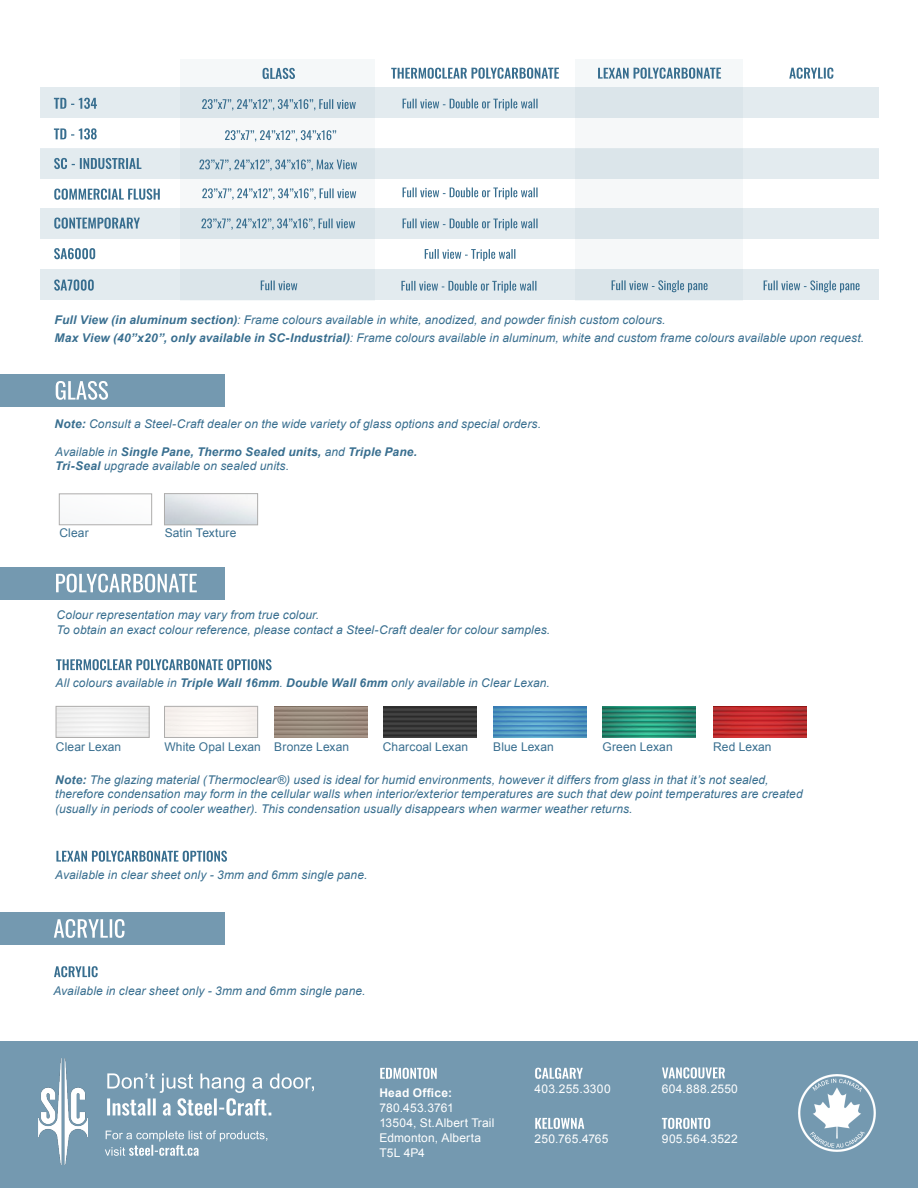
<style>
.page{position:relative;width:918px;height:1188px;background:#fff}
.page>*{position:absolute;margin:0;border:0;box-sizing:border-box;transform-origin:0 0}
.t1{font:italic 12px/14.4px "Arial";letter-spacing:.01em;color:#386e8f}
.t2{font:12px/15px "Arial";letter-spacing:.015em;color:#fff}
.t3{font:italic 700 12px/14.4px "Arial";letter-spacing:.015em;color:#386e8f}
.t4{font:12px "Arial";letter-spacing:.01em;color:#386e8f}
.t5{font:700 12px "Arial";letter-spacing:.025em;color:#fff}
.s1{font-weight:700}
.s2{font-weight:400}
</style>
<div class="page">
<div style="left:0;top:1041px;width:918px;height:147px;background:#7499b0"></div>
<img style="left:39px;top:1059px;width:48px;height:105px">
<img style="left:799px;top:1075px;width:76px;height:76px">
<svg style="left:535px;top:1118px;width:49px;height:11px"></svg>
<svg style="left:662px;top:1118px;width:48px;height:11px"></svg>
<svg style="left:535px;top:1068px;width:48px;height:11px"></svg>
<svg style="left:662px;top:1067px;width:63px;height:12px"></svg>
<svg style="left:380px;top:1068px;width:57px;height:11px"></svg>
<svg style="left:107px;top:1073px;width:207px;height:43px"></svg>
<svg style="left:105px;top:1130px;width:162px;height:26px"></svg>
<svg style="left:181px;top:67px;width:194px;height:203px;fill:#f5f8f9"></svg>
<svg style="left:576px;top:67px;width:167px;height:203px;fill:#f5f8f9"></svg>
<div style="left:41px;top:178px;width:838px;height:31px;background:#fff"></div>
<div style="left:41px;top:148px;width:838px;height:30px;background:#e3ebef"></div>
<div style="left:41px;top:209px;width:838px;height:30px;background:#e3ebef"></div>
<div style="left:41px;top:239px;width:838px;height:30px;background:#fff"></div>
<div style="left:41px;top:270px;width:838px;height:30px;background:#e3ebef"></div>
<svg style="left:263px;top:68px;width:32px;height:11px"></svg>
<svg style="left:54px;top:158px;width:87px;height:11px"></svg>
<svg style="left:54px;top:217px;width:86px;height:12px"></svg>
<svg style="left:54px;top:248px;width:41px;height:11px"></svg>
<svg style="left:54px;top:189px;width:106px;height:11px"></svg>
<div style="left:41px;top:118px;width:838px;height:30px;background:#fff"></div>
<svg style="left:225px;top:130px;width:111px;height:12px"></svg>
<svg style="left:54px;top:279px;width:40px;height:12px"></svg>
<div style="left:41px;top:88px;width:838px;height:30px;background:#e3ebef"></div>
<svg style="left:54px;top:98px;width:43px;height:11px"></svg>
<svg style="left:54px;top:128px;width:43px;height:12px"></svg>
<svg style="left:391px;top:68px;width:168px;height:11px"></svg>
<svg style="left:789px;top:68px;width:44px;height:11px"></svg>
<svg style="left:598px;top:68px;width:123px;height:11px"></svg>
<svg style="left:202px;top:99px;width:154px;height:12px"></svg>
<svg style="left:403px;top:99px;width:135px;height:12px"></svg>
<svg style="left:202px;top:188px;width:154px;height:12px"></svg>
<svg style="left:403px;top:188px;width:135px;height:12px"></svg>
<svg style="left:425px;top:249px;width:90px;height:12px"></svg>
<svg style="left:261px;top:281px;width:36px;height:9px"></svg>
<svg style="left:764px;top:280px;width:96px;height:13px"></svg>
<svg style="left:612px;top:280px;width:96px;height:12px"></svg>
<svg style="left:401px;top:281px;width:135px;height:12px"></svg>
<svg style="left:199px;top:159px;width:158px;height:12px"></svg>
<svg style="left:201px;top:218px;width:154px;height:12px"></svg>
<svg style="left:54px;top:966px;width:44px;height:11px"></svg>
<svg style="left:56px;top:851px;width:171px;height:11px"></svg>
<svg style="left:56px;top:659px;width:216px;height:11px"></svg>
<div style="left:164px;top:493px;width:94px;height:32px;border:1px solid #aeadac"></div>
<div style="left:59px;top:494px;width:93px;height:31px;border:1px solid #aeadac"></div>
<div style="left:0;top:567px;width:224px;height:32px;background:#7499b0"></div>
<svg style="left:56px;top:574px;width:141px;height:19px"></svg>
<div style="left:0;top:912px;width:224px;height:33px;background:#7499b0"></div>
<svg style="left:54px;top:919px;width:70px;height:19px"></svg>
<div style="left:0;top:374px;width:224px;height:33px;background:#7499b0"></div>
<svg style="left:56px;top:381px;width:52px;height:19px"></svg>
<img style="left:274px;top:706px;width:93px;height:32px">
<img style="left:493px;top:706px;width:93px;height:32px">
<div style="left:56px;top:706px;width:93px;height:32px;border:1px solid #aeadac"></div>
<img style="left:602px;top:706px;width:94px;height:32px">
<img style="left:713px;top:706px;width:93px;height:32px">
<img style="left:383px;top:706px;width:93px;height:32px">
<div style="left:164px;top:706px;width:94px;height:32px;border:1px solid #aeadac"></div>
<svg style="left:403px;top:219px;width:135px;height:12px"></svg>
<p class="t1" style="left:55px;top:311px;width:811px;line-height:18px"><span class="s1">Full View (in aluminum section)</span>: Frame colours available in white, anodized, and powder finish custom colours.<br><span class="s1">Max View (40”x20”, only available in SC-Industrial)</span>: Frame colours available in aluminum, white and custom frame colours available upon request.</p>
<p class="t1" style="left:55px;top:417px;width:488px"><span class="s1">Note:</span> Consult a Steel-Craft dealer on the wide variety of glass options and special orders.</p>
<p class="t3" style="left:55px;top:445px;width:363px"><span class="s2">Available in</span> Single Pane, Thermo Sealed units, <span class="s2">and</span> Triple Pane.<br>Tri-Seal <span class="s2">upgrade available on sealed units.</span></p>
<p class="t4" style="left:59px;top:525px;width:31px">Clear</p>
<p class="t4" style="left:165px;top:525px;width:73px">Satin Texture</p>
<p class="t1" style="left:57px;top:608px;width:495px">Colour representation may vary from true colour.<br>To obtain an exact colour reference, please contact a Steel-Craft dealer for colour samples.</p>
<p class="t1" style="left:56px;top:675px;width:496px">All colours available in <span class="s1">Triple Wall 16mm</span>. <span class="s1">Double Wall 6mm</span> only available in Clear Lexan.</p>
<p class="t4" style="left:56px;top:739px;width:67px">Clear Lexan</p>
<p class="t4" style="left:164px;top:739px;width:186px">White Opal Lexan Bronze Lexan</p>
<p class="t4" style="left:383px;top:739px;width:87px">Charcoal Lexan</p>
<p class="t4" style="left:493px;top:739px;width:62px">Blue Lexan</p>
<p class="t4" style="left:602px;top:739px;width:72px">Green Lexan</p>
<p class="t4" style="left:713px;top:739px;width:60px">Red Lexan</p>
<p class="t1" style="left:55px;top:773px;width:749px"><span class="s1">Note:</span> The glazing material (Thermoclear®) used is ideal for humid environments, however it differs from glass in that it’s not sealed, therefore condensation may form in the cellular walls when interior/exterior temperatures are such that dew point temperatures are created (usually in periods of cooler weather). This condensation usually disappears when warmer weather returns.</p>
<p class="t1" style="left:55px;top:868px;width:314px">Available in clear sheet only - 3mm and 6mm single pane.</p>
<p class="t1" style="left:53px;top:983px;width:314px">Available in clear sheet only - 3mm and 6mm single pane.</p>
<p class="t5" style="left:379px;top:1084px;width:74px">Head Office:</p>
<p class="t2" style="left:379px;top:1100px;width:117px">780.453.3761<br>13504, St.Albert Trail<br>Edmonton, Alberta<br>T5L 4P4</p>
<p class="t2" style="left:535px;top:1082px;width:78px">403.255.3300</p>
<p class="t2" style="left:535px;top:1132px;width:75px">250.765.4765</p>
<p class="t2" style="left:662px;top:1081px;width:78px">604.888.2550</p>
<p class="t2" style="left:662px;top:1132px;width:78px">905.564.3522</p>
</div>
